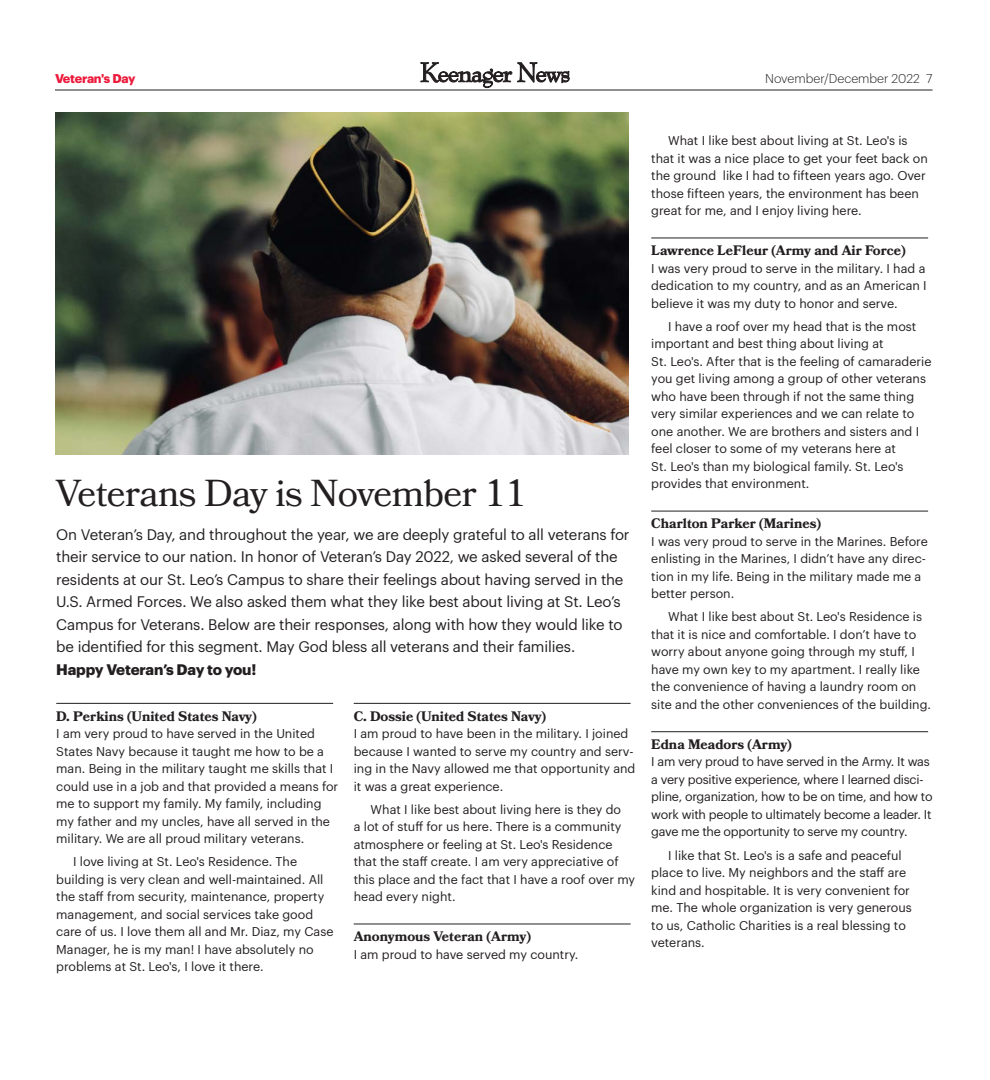
<style>
.page{position:relative;width:990px;height:1080px;background:#fff}
.page>*{position:absolute;margin:0;border:0;box-sizing:border-box;transform-origin:0 0}
.Heaader_30_32{font:37.5px "Bookmania";letter-spacing:-.02em;color:#231f20}
.story_para_1{font:15px/22.5px "Graphik";letter-spacing:-.01em;color:#231f20}
.vet_name{font:700 13.75px "Bookmania";color:#231f20}
.story_copy{font:12.5px/17.5px "Graphik";color:#231f20}
.story_para_1-2{font:12.5px/17.5px "Graphik";color:#231f20}
.story_para_1-3{font:12.5px/17.5px "Graphik";letter-spacing:-.02em;color:#231f20}
.t1{font:300 12.5px "Graphik";color:#231f20}
.t2{font:700 12.5px "Graphik";letter-spacing:-.025em;color:#ed1a3b}
.s1{font-weight:700}
</style>
<div class="page">
<svg style="left:421px;top:62px;width:148px;height:26px"></svg>
<hr style="left:55px;top:90px;width:877px;height:1px;background:#231f20">
<hr style="left:56px;top:703px;width:277px;height:1px;background:#231f20">
<hr style="left:354px;top:703px;width:277px;height:1px;background:#231f20">
<hr style="left:354px;top:924px;width:277px;height:1px;background:#231f20">
<hr style="left:651px;top:238px;width:277px;height:1px;background:#231f20">
<hr style="left:651px;top:511px;width:277px;height:1px;background:#231f20">
<hr style="left:651px;top:731px;width:277px;height:1px;background:#231f20">
<img style="left:55px;top:112px;width:573px;height:343px">
<p class="t2" style="left:55px;top:69px;width:82px">Veteran's Day</p>
<p class="t1" style="left:765px;top:69px;width:169px">November/December 2022 7</p>
<p class="Heaader_30_32" style="left:56px;top:471px;width:473px">Veterans Day is November 11</p>
<p class="story_para_1" style="left:56px;top:522px;width:575px">On Veteran’s Day, and throughout the year, we are deeply grateful to all veterans for their service to our nation. In honor of Veteran’s Day 2022, we asked several of the residents at our St. Leo’s Campus to share their feelings about having served in the U.S. Armed Forces. We also asked them what they like best about living at St. Leo’s Campus for Veterans. Below are their responses, along with how they would like to be identified for this segment. May God bless all veterans and their families.<br><span class="s1">Happy Veteran’s Day to you!</span></p>
<p class="vet_name" style="left:56px;top:708px;width:202px">D. Perkins (United States Navy)</p>
<p class="story_para_1-2" style="left:56px;top:724px;width:284px">I am very proud to have served in the United States Navy because it taught me how to be a man. Being in the military taught me skills that I could use in a job and that provided a means for me to support my family. My family, including my father and my uncles, have all served in the military. We are all proud military veterans.</p>
<p class="story_copy" style="left:56px;top:852px;width:279px;text-indent:17px">I love living at St. Leo's Residence. The building is very clean and well-maintained. All the staff from security, maintenance, property management, and social services take good care of us. I love them all and Mr. Diaz, my Case Manager, he is my man! I have absolutely no problems at St. Leo's, I love it there.</p>
<p class="vet_name" style="left:354px;top:708px;width:194px">C. Dossie (United States Navy)</p>
<p class="story_para_1-2" style="left:354px;top:724px;width:283px">I am proud to have been in the military. I joined because I wanted to serve my country and serv&shy;ing in the Navy allowed me that opportunity and it was a great experience.</p>
<p class="story_copy" style="left:354px;top:799px;width:283px;text-indent:17px">What I like best about living here is they do<br>a lot of stuff for us here. There is a community atmosphere or feeling at St. Leo's Residence that the staff create. I am very appreciative of this place and the fact that I have a roof over my head every night.</p>
<p class="vet_name" style="left:354px;top:928px;width:179px">Anonymous Veteran (Army)</p>
<p class="story_para_1-2" style="left:354px;top:944px;width:226px">I am proud to have served my country.</p>
<p class="story_copy" style="left:651px;top:131px;width:278px;text-indent:17px">What I like best about living at St. Leo's is that it was a nice place to get your feet back on the ground like I had to fifteen years ago. Over those fifteen years, the environment has been great for me, and I enjoy living here.</p>
<p class="vet_name" style="left:651px;top:242px;width:256px">Lawrence LeFleur (Army and Air Force)</p>
<p class="story_para_1-2" style="left:651px;top:258px;width:277px;text-align:justify">I was very proud to serve in the military. I had a dedication to my country, and as an American I believe it was my duty to honor and serve.</p>
<p class="story_copy" style="left:651px;top:316px;width:282px;text-indent:17px">I have a roof over my head that is the most important and best thing about living at<br>St. Leo's. After that is the feeling of camaraderie you get living among a group of other veterans who have been through if not the same thing very similar experiences and we can relate to one another. We are brothers and sisters and I feel closer to some of my veterans here at<br>St. Leo's than my biological family. St. Leo's provides that environment.</p>
<p class="vet_name" style="left:651px;top:515px;width:171px">Charlton Parker (Marines)</p>
<p class="story_para_1-2" style="left:651px;top:531px;width:278px">I was very proud to serve in the Marines. Before enlisting in the Marines, I didn’t have any direc&shy;tion in my life. Being in the military made me a better person.</p>
<p class="story_copy" style="left:651px;top:607px;width:281px;text-indent:17px">What I like best about St. Leo's Residence is that it is nice and comfortable. I don’t have to worry about anyone going through my stuff, I have my own key to my apartment. I really like the convenience of having a laundry room on site and the other conveniences of the building.</p>
<p class="vet_name" style="left:651px;top:736px;width:142px">Edna Meadors (Army)</p>
<p class="story_para_1-3" style="left:651px;top:752px;width:283px">I am very proud to have served in the Army. It was a very positive experience, where I learned disci&shy;pline, organization, how to be on time, and how to work with people to ultimately become a leader. It gave me the opportunity to serve my country.</p>
<p class="story_copy" style="left:651px;top:845px;width:262px;text-indent:17px">I like that St. Leo's is a safe and peaceful place to live. My neighbors and the staff are kind and hospitable. It is very convenient for me. The whole organization is very generous to us, Catholic Charities is a real blessing to veterans.</p>
</div>
